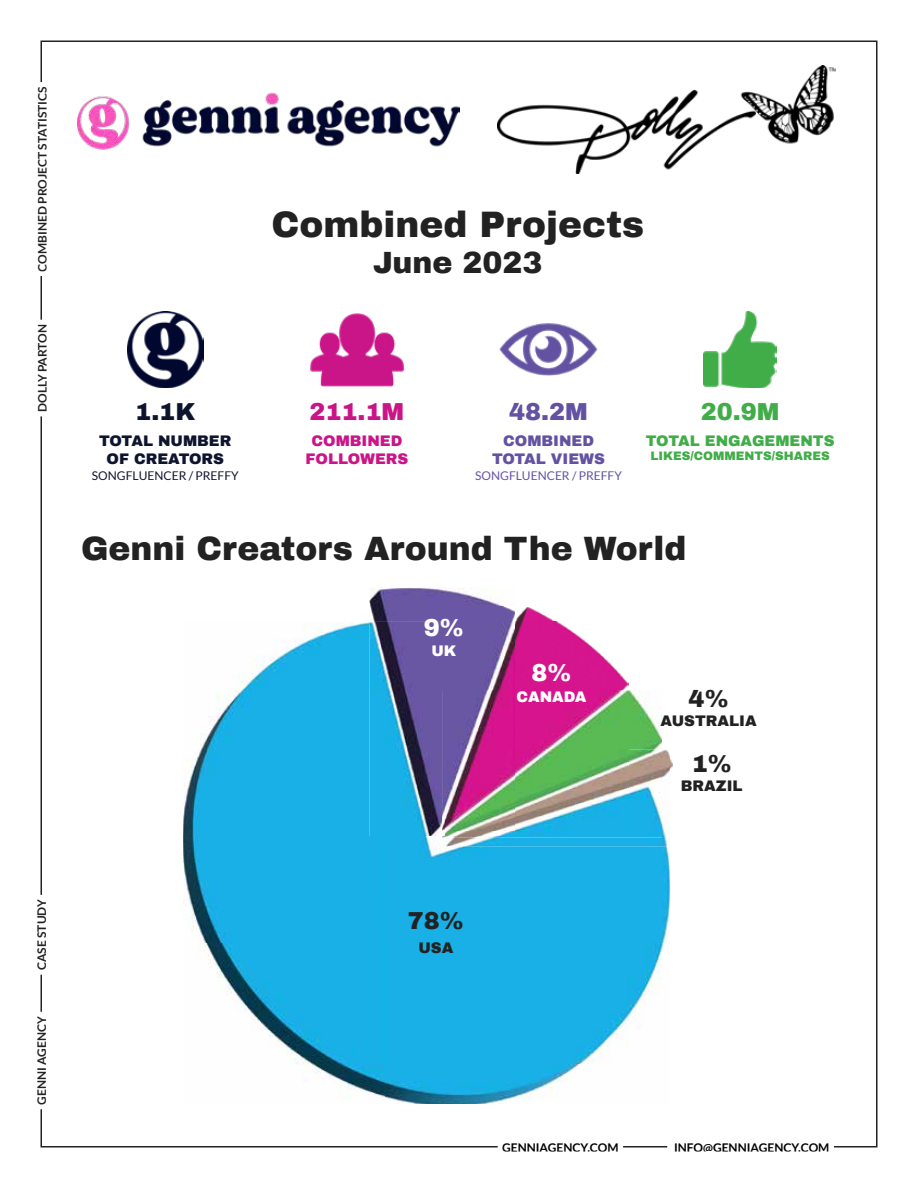
<style>
.page{position:relative;width:918px;height:1188px;background:#fff}
.page>*{position:absolute;margin:0;border:0;box-sizing:border-box;transform-origin:0 0}
.t1{font:900 36px "Archivo";color:#222}
.t2{font:900 33px "Archivo";color:#222}
.t3{font:900 30px "Archivo";color:#222}
.t4{font:900 24px "Archivo";color:#222}
.t5{font:900 24px "Archivo";color:#ca1588}
.t6{font:900 24px "Archivo";color:#6352a2}
.t7{font:900 24px "Archivo";color:#41ad49}
.t8{font:900 24px "Archivo";color:#0f142e}
.t9{font:900 24px "Archivo";color:#fff}
.t10{font:900 15px/18px "Archivo";color:#0f142e;text-align:center}
.t11{font:900 15px/18px "Archivo";color:#6352a2;text-align:center}
.t12{font:900 15px "Archivo";color:#222}
.t13{font:900 15px/18px "Archivo";color:#ca1588;text-align:center}
.t14{font:900 15px "Archivo";color:#41ad49}
.t15{font:900 15px "Archivo";color:#fff}
.t16{font:700 12px "Lato";color:#222}
.t17{font:700 12px "Lato";color:#000}
.t18{font:900 12px "Archivo";color:#41ad49}
.t19{font:12px "Lato";color:#0f142e}
.t20{font:12px "Lato";color:#6352a2}
</style>
<div class="page">
<img style="left:310px;top:313px;width:96px;height:74px">
<img style="left:127px;top:311px;width:77px;height:77px">
<img style="left:499px;top:323px;width:99px;height:53px">
<img style="left:704px;top:311px;width:73px;height:77px">
<img style="left:77px;top:92px;width:383px;height:58px">
<img style="left:498px;top:66px;width:338px;height:107px">
<img style="left:183px;top:622px;width:202px;height:476px">
<img style="left:385px;top:836px;width:285px;height:268px">
<img style="left:442px;top:690px;width:220px;height:148px">
<img style="left:446px;top:750px;width:227px;height:96px">
<img style="left:446px;top:750px;width:216px;height:88px">
<img style="left:442px;top:607px;width:186px;height:224px">
<img style="left:369px;top:587px;width:146px;height:35px">
<img style="left:369px;top:622px;width:73px;height:214px">
<img style="left:442px;top:690px;width:4px;height:146px">
<img style="left:446px;top:750px;width:69px;height:86px">
<p class="t16" style="left:36px;top:272px;width:186px;rotate:-90deg">COMBINED PROJECT STATISTICS</p>
<p class="t16" style="left:36px;top:412px;width:89px;rotate:-90deg">DOLLY PARTON</p>
<h1 class="t1" style="left:272px;top:202px;width:374px">Combined Projects</h1>
<h3 class="t3" style="left:373px;top:244px;width:171px">June 2023</h3>
<h3 class="t8" style="left:135px;top:397px;width:61px">1.1K</h3>
<p class="t10" style="left:99px;top:432px;width:134px">TOTAL NUMBER<br>OF CREATORS</p>
<p class="t19" style="left:92px;top:469px;width:148px">SONGFLUENCER / PREFFY</p>
<h3 class="t5" style="left:310px;top:397px;width:96px">211.1M</h3>
<p class="t13" style="left:306px;top:432px;width:104px">COMBINED<br>FOLLOWERS</p>
<h3 class="t6" style="left:509px;top:397px;width:80px">48.2M</h3>
<p class="t11" style="left:492px;top:432px;width:115px">COMBINED<br>TOTAL VIEWS</p>
<p class="t20" style="left:475px;top:469px;width:148px">SONGFLUENCER / PREFFY</p>
<h3 class="t7" style="left:701px;top:397px;width:80px">20.9M</h3>
<p class="t14" style="left:646px;top:432px;width:190px">TOTAL ENGAGEMENTS</p>
<p class="t18" style="left:651px;top:449px;width:181px">LIKES/COMMENTS/SHARES</p>
<h2 class="t2" style="left:81px;top:529px;width:607px">Genni Creators Around The World</h2>
<h3 class="t9" style="left:424px;top:613px;width:42px">9%</h3>
<p class="t15" style="left:431px;top:642px;width:26px">UK</p>
<h3 class="t9" style="left:531px;top:658px;width:42px">8%</h3>
<p class="t15" style="left:516px;top:687px;width:72px">CANADA</p>
<h3 class="t4" style="left:689px;top:684px;width:42px">4%</h3>
<p class="t12" style="left:661px;top:712px;width:98px">AUSTRALIA</p>
<h3 class="t4" style="left:692px;top:749px;width:42px">1%</h3>
<p class="t12" style="left:681px;top:777px;width:63px">BRAZIL</p>
<p class="t16" style="left:35px;top:970px;width:72px;rotate:-90deg">CASE STUDY</p>
<p class="t16" style="left:35px;top:1105px;width:90px;rotate:-90deg">GENNI AGENCY</p>
<h3 class="t4" style="left:408px;top:906px;width:58px">78%</h3>
<p class="t12" style="left:418px;top:938px;width:36px">USA</p>
<p class="t17" style="left:502px;top:1140px;width:118px">GENNIAGENCY.COM</p>
<p class="t17" style="left:674px;top:1140px;width:157px">INFO@GENNIAGENCY.COM</p>
</div>
